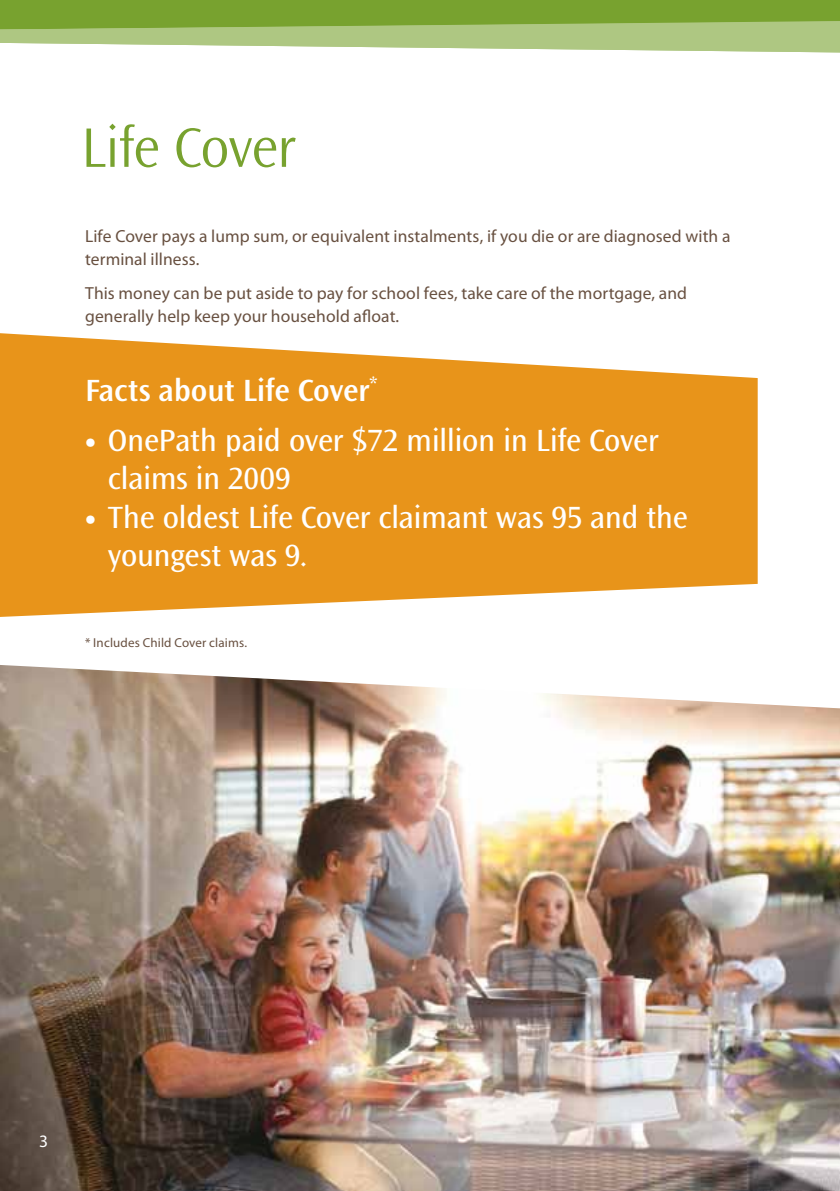
<style>
.page{position:relative;width:840px;height:1191px;background:#fff}
.page>*{position:absolute;margin:0;border:0;box-sizing:border-box;transform-origin:0 0}
.t1{font:300 58px "Ocean Sans Std";letter-spacing:-.02em;color:#78a22f}
.t2{font:32px/38.4px "Ocean Sans Std";letter-spacing:-.015em;color:#fff}
.t3{font:600 32px "Ocean Sans Std";letter-spacing:-.01em;color:#fff}
.t4{font:17.6px/23px "Myriad Pro";letter-spacing:.005em;color:#685040}
.t5{font:17.6px "Myriad Pro";color:#fff}
.t6{font:13px "Myriad Pro";letter-spacing:.01em;color:#685040}
.s1{font-family:"Myriad Pro";font-weight:700}
</style>
<div class="page">
<div style="left:0;top:0;width:839px;height:12px;background:#78a22f"></div>
<svg style="left:0;top:12px;width:839px;height:41px;background:#a6c277"></svg>
<img style="left:0;top:665px;width:839px;height:526px">
<svg style="left:0;top:333px;width:757px;height:284px;background:#eba239"></svg>
<h1 class="t1" style="left:81px;top:116px;width:216px">Life Cover</h1>
<p class="t4" style="left:85px;top:224px;width:646px">Life Cover pays a lump sum, or equivalent instalments, if you die or are diagnosed with a terminal illness.</p>
<p class="t4" style="left:85px;top:281px;width:603px">This money can be put aside to pay for school fees, take care of the mortgage, and generally help keep your household afloat.</p>
<h2 class="t3" style="left:85px;top:373px;width:294px">Facts about Life Cover<sup>*</sup></h2>
<h2 class="t2" style="left:108px;top:421px;width:552px;text-indent:-23px"><span class="s1">•</span> OnePath paid over $72 million in Life Cover claims in 2009</h2>
<h2 class="t2" style="left:108px;top:498px;width:581px;text-indent:-23px"><span class="s1">•</span> The oldest Life Cover claimant was 95 and the youngest was 9.</h2>
<p class="t6" style="left:85px;top:634px;width:163px">* Includes Child Cover claims.</p>
<p class="t5" style="left:39px;top:1130px;width:10px">3</p>
</div>
